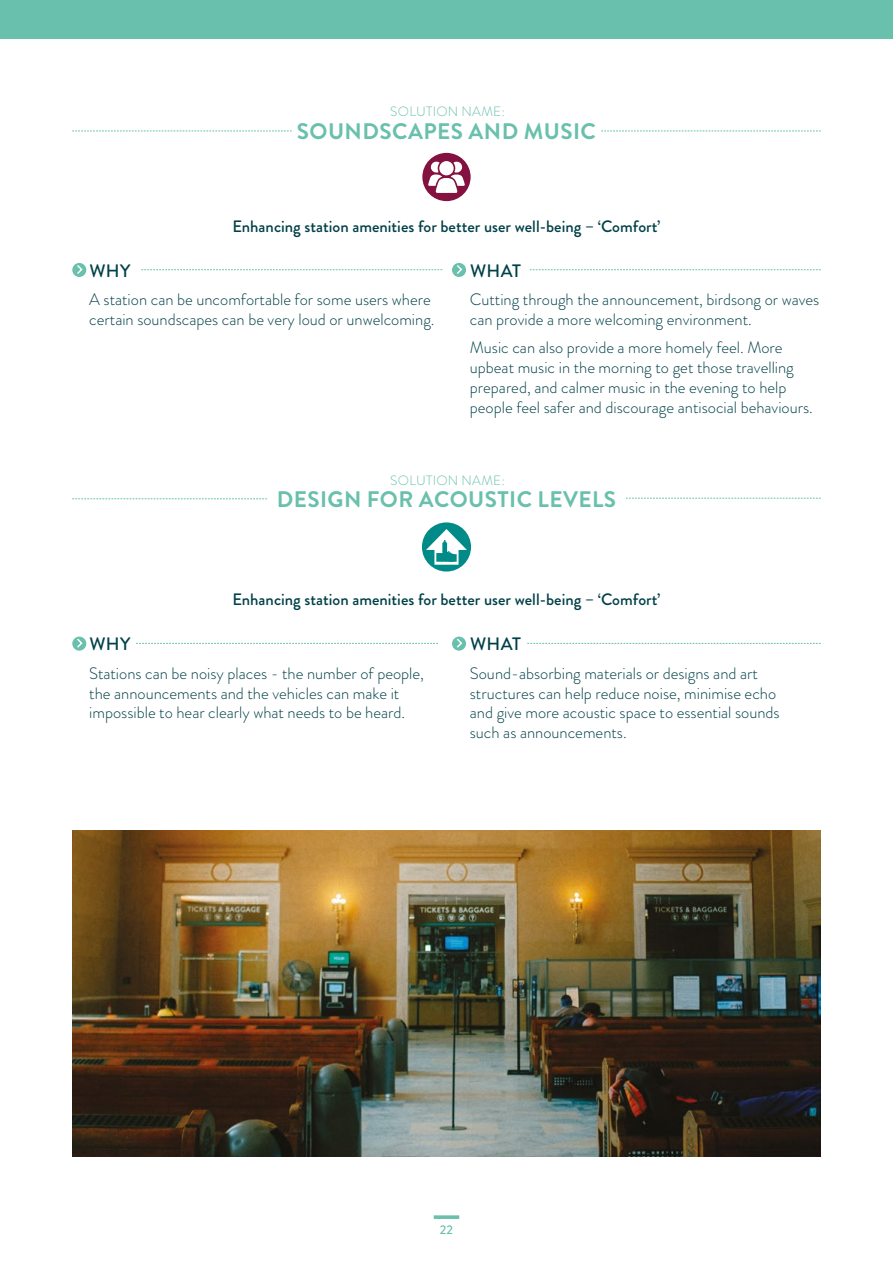
<style>
.page{position:relative;width:893px;height:1263px;background:#fff}
.page>*{position:absolute;margin:0;border:0;box-sizing:border-box;transform-origin:0 0}
._4_SUBTITLE_1{font:700 22.5px "Brandon Grotesque";letter-spacing:.02em;color:#69c0ac}
._4_SUBTITLE_1-2{font:500 18px "Brandon Grotesque";letter-spacing:.015em;color:#004048}
._3_BODY_TEXT{font:300 16.5px/19.8px "Brandon Grotesque";color:#004048}
._3_BODY_TEXT-2{font:500 16.5px "Brandon Grotesque";color:#004048}
._3_BODY_TEXT-3{font:300 13.5px "Brandon Grotesque";letter-spacing:.02em;color:#69c0ac}
.t1{font:500 12.6px "Brandon Grotesque";color:#69c0ac}
</style>
<div class="page">
<svg style="left:141px;top:269px;width:301px;height:1px"></svg>
<svg style="left:530px;top:269px;width:291px;height:1px"></svg>
<svg style="left:72px;top:131px;width:220px;height:1px"></svg>
<svg style="left:601px;top:131px;width:220px;height:1px"></svg>
<svg style="left:72px;top:263px;width:14px;height:14px"></svg>
<svg style="left:75px;top:263px;width:9px;height:13px"></svg>
<div style="left:452px;top:263px;width:14px;height:14px;background:#69c0ac;border-radius:50%"></div>
<svg style="left:455px;top:263px;width:8px;height:11px"></svg>
<svg style="left:434px;top:1215px;width:25px;height:4px"></svg>
<div style="left:0;top:0;width:893px;height:39px;background:#69c0ac"></div>
<div style="left:422px;top:153px;width:49px;height:48px;background:#841240;border-radius:50%"></div>
<svg style="left:428px;top:160px;width:37px;height:33px"></svg>
<div style="left:439px;top:161px;width:15px;height:14px;background:#fff;border-radius:50%"></div>
<svg style="left:136px;top:643px;width:302px;height:1px"></svg>
<svg style="left:527px;top:643px;width:294px;height:1px"></svg>
<svg style="left:72px;top:498px;width:195px;height:1px"></svg>
<svg style="left:626px;top:498px;width:195px;height:1px"></svg>
<div style="left:72px;top:637px;width:14px;height:14px;background:#69c0ac;border-radius:50%"></div>
<svg style="left:75px;top:637px;width:9px;height:11px"></svg>
<div style="left:452px;top:637px;width:14px;height:14px;background:#69c0ac;border-radius:50%"></div>
<svg style="left:455px;top:637px;width:8px;height:11px"></svg>
<div style="left:422px;top:522px;width:49px;height:49px;background:#008b88;border-radius:50%"></div>
<svg style="left:426px;top:529px;width:41px;height:36px"></svg>
<img style="left:72px;top:831px;width:749px;height:326px">
<p class="_3_BODY_TEXT-3" style="left:390px;top:102px;width:116px">SOLUTION NAME:</p>
<p class="_4_SUBTITLE_1" style="left:297px;top:116px;width:301px">SOUNDSCAPES AND MUSIC</p>
<p class="_3_BODY_TEXT-2" style="left:232px;top:215px;width:430px">Enhancing station amenities for better user well-being – ‘Comfort’</p>
<p class="_4_SUBTITLE_1-2" style="left:89px;top:258px;width:43px">WHY</p>
<p class="_3_BODY_TEXT" style="left:89px;top:290px;width:347px">A station can be uncomfortable for some users where certain soundscapes can be very loud or unwelcoming.</p>
<p class="_4_SUBTITLE_1-2" style="left:470px;top:258px;width:53px">WHAT</p>
<p class="_3_BODY_TEXT" style="left:470px;top:290px;width:351px">Cutting through the announcement, birdsong or waves can provide a more welcoming environment.</p>
<p class="_3_BODY_TEXT" style="left:470px;top:338px;width:344px">Music can also provide a more homely feel. More upbeat music in the morning to get those travelling prepared, and calmer music in the evening to help people feel safer and discourage antisocial behaviours.</p>
<p class="_3_BODY_TEXT-3" style="left:390px;top:471px;width:116px">SOLUTION NAME:</p>
<p class="_4_SUBTITLE_1" style="left:277px;top:483px;width:341px">DESIGN FOR ACOUSTIC LEVELS</p>
<p class="_3_BODY_TEXT-2" style="left:232px;top:588px;width:430px">Enhancing station amenities for better user well-being – ‘Comfort’</p>
<p class="_4_SUBTITLE_1-2" style="left:89px;top:632px;width:43px">WHY</p>
<p class="_3_BODY_TEXT" style="left:89px;top:663px;width:336px">Stations can be noisy places - the number of people, the announcements and the vehicles can make it impossible to hear clearly what needs to be heard.</p>
<p class="_4_SUBTITLE_1-2" style="left:470px;top:632px;width:53px">WHAT</p>
<p class="_3_BODY_TEXT" style="left:470px;top:663px;width:311px">Sound-absorbing materials or designs and art structures can help reduce noise, minimise echo and give more acoustic space to essential sounds such as announcements.</p>
<p class="t1" style="left:440px;top:1221px;width:15px">22</p>
</div>
